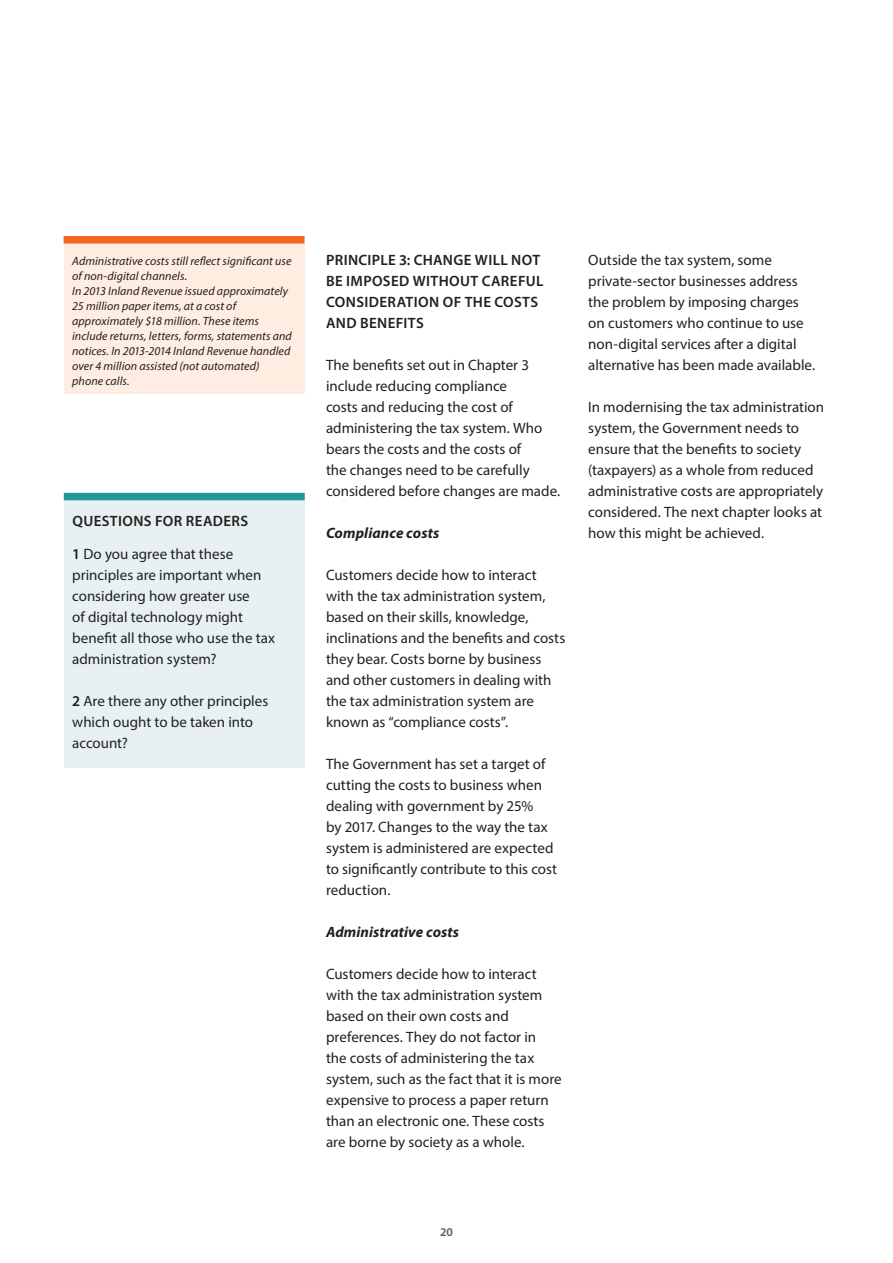
<style>
.page{position:relative;width:893px;height:1263px;background:#fff}
.page>*{position:absolute;margin:0;border:0;box-sizing:border-box;transform-origin:0 0}
.Body_Text_paragraph{font:15px/21px "Myriad Pro";color:#231f20}
.Body_Text_paragraph-2{font:600 15px/21px "Myriad Pro";letter-spacing:.025em;color:#231f20}
.Body_Text_paragraph-3{font:italic 700 15px "Myriad Pro";letter-spacing:.005em;color:#231f20}
.t1{font:italic 12px/15px "Myriad Pro";letter-spacing:.005em;color:#231f20}
.t2{font:600 12px "Myriad Pro";color:#57585a}
.s1{font-weight:600}
</style>
<div class="page">
<div style="left:64px;top:243px;width:241px;height:151px;background:#feede0"></div>
<div style="left:64px;top:236px;width:241px;height:7px;background:#f36621"></div>
<div style="left:64px;top:500px;width:241px;height:268px;background:#e8f1f1"></div>
<div style="left:64px;top:493px;width:241px;height:7px;background:#1e9999"></div>
<p class="t1" style="left:72px;top:254px;width:221px">Administrative costs still reflect significant use of non-digital channels.</p>
<p class="t1" style="left:72px;top:284px;width:221px">In 2013 Inland Revenue issued approximately 25 million paper items, at a cost of approximately $18 million. These items include returns, letters, forms, statements and notices. In 2013-2014 Inland Revenue handled over 4 million assisted (not automated) phone calls.</p>
<p class="Body_Text_paragraph-2" style="left:72px;top:510px;width:177px">QUESTIONS FOR READERS</p>
<p class="Body_Text_paragraph" style="left:72px;top:543px;width:204px"><span class="s1">1</span> Do you agree that these principles are important when considering how greater use<br>of digital technology might benefit all those who use the tax administration system?</p>
<p class="Body_Text_paragraph" style="left:72px;top:690px;width:197px"><span class="s1">2</span> Are there any other principles which ought to be taken into account?</p>
<p class="Body_Text_paragraph-2" style="left:326px;top:249px;width:219px">PRINCIPLE 3: CHANGE WILL NOT<br>BE IMPOSED WITHOUT CAREFUL<br>CONSIDERATION OF THE COSTS<br>AND BENEFITS</p>
<p class="Body_Text_paragraph" style="left:326px;top:354px;width:236px">The benefits set out in Chapter 3 include reducing compliance<br>costs and reducing the cost of administering the tax system. Who bears the costs and the costs of<br>the changes need to be carefully considered before changes are made.</p>
<p class="Body_Text_paragraph-3" style="left:326px;top:523px;width:115px">Compliance costs</p>
<p class="Body_Text_paragraph" style="left:326px;top:564px;width:241px">Customers decide how to interact with the tax administration system, based on their skills, knowledge, inclinations and the benefits and costs they bear. Costs borne by business and other customers in dealing with the tax administration system are known as “compliance costs”.</p>
<p class="Body_Text_paragraph" style="left:326px;top:753px;width:233px">The Government has set a target of cutting the costs to business when dealing with government by 25%<br>by 2017. Changes to the way the tax system is administered are expected to significantly contribute to this cost reduction.</p>
<p class="Body_Text_paragraph-3" style="left:326px;top:922px;width:135px">Administrative costs</p>
<p class="Body_Text_paragraph" style="left:326px;top:963px;width:237px">Customers decide how to interact with the tax administration system based on their own costs and preferences. They do not factor in<br>the costs of administering the tax system, such as the fact that it is more expensive to process a paper return than an electronic one. These costs are borne by society as a whole.</p>
<p class="Body_Text_paragraph" style="left:588px;top:249px;width:228px">Outside the tax system, some private-sector businesses address the problem by imposing charges on customers who continue to use non-digital services after a digital alternative has been made available.</p>
<p class="Body_Text_paragraph" style="left:588px;top:396px;width:237px">In modernising the tax administration system, the Government needs to ensure that the benefits to society (taxpayers) as a whole from reduced administrative costs are appropriately considered. The next chapter looks at how this might be achieved.</p>
<p class="t2" style="left:440px;top:1224px;width:14px">20</p>
</div>
